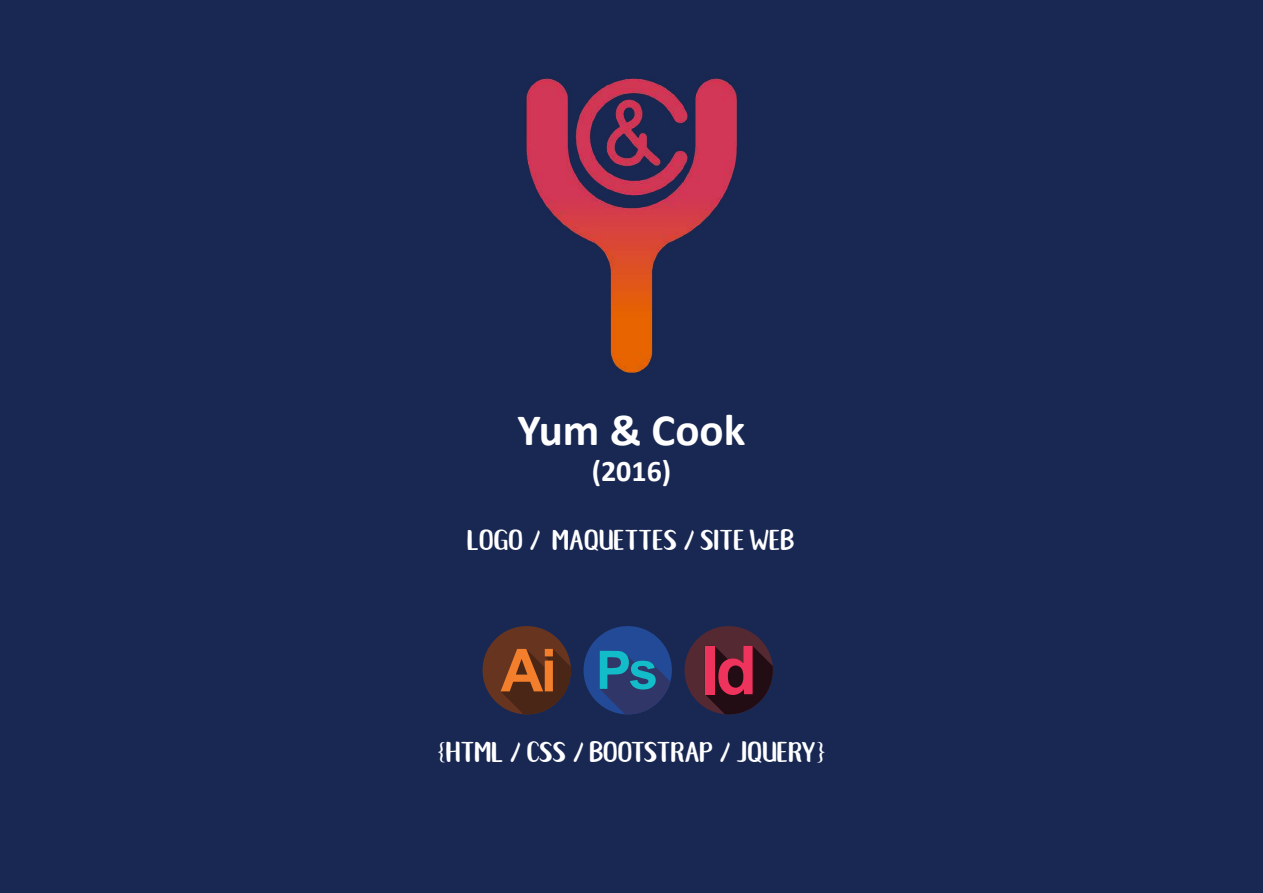
<style>
.page{position:relative;width:1263px;height:893px;background:#192853}
.page>*{position:absolute;margin:0;border:0;box-sizing:border-box;transform-origin:0 0}
.t1{font:700 45px "Calibri";color:#fff}
.t2{font:30px "Northern Lights CAPS";color:#fff}
.t3{font:700 30px "Calibri";color:#fff}
</style>
<div class="page">
<img style="left:526px;top:78px;width:212px;height:296px">
<div style="left:583px;top:626px;width:89px;height:88px;background:#224a96;border-radius:50%"></div>
<svg style="left:600px;top:651px;width:70px;height:63px"></svg>
<div style="left:483px;top:626px;width:88px;height:88px;background:#67351f;border-radius:50%"></div>
<svg style="left:501px;top:649px;width:70px;height:65px"></svg>
<div style="left:684px;top:626px;width:89px;height:88px;background:#552931;border-radius:50%"></div>
<svg style="left:705px;top:646px;width:68px;height:68px"></svg>
<h1 class="t1" style="left:518px;top:399px;width:229px">Yum &amp; Cook</h1>
<p class="t3" style="left:592px;top:450px;width:81px">(2016)</p>
<p class="t2" style="left:468px;top:523px;width:329px">LOGO / MAQUETTES / SITE WEB</p>
<p class="t2" style="left:437px;top:735px;width:390px">{HTML / CSS / BOOTSTRAP / JQUERY}</p>
</div>
